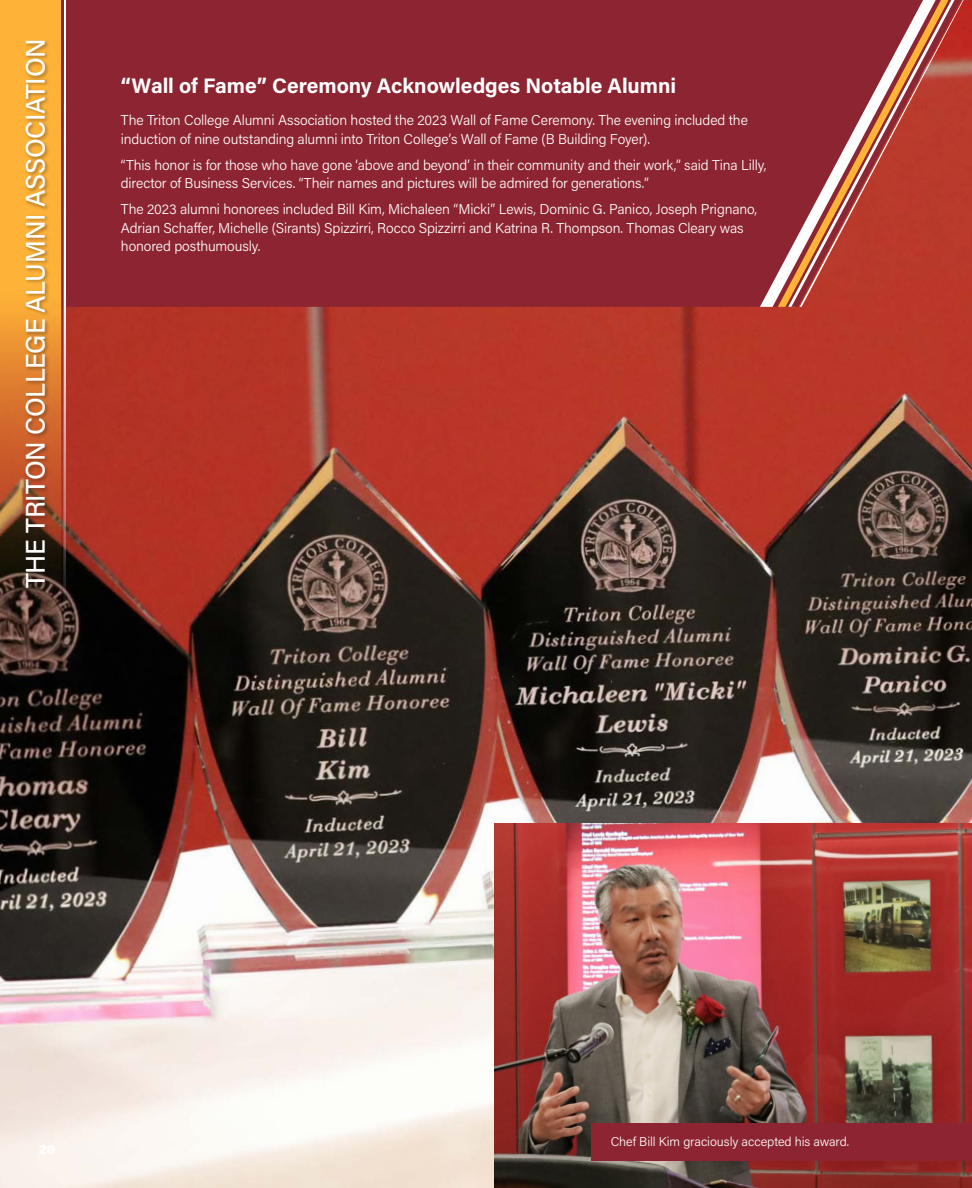
<style>
.page{position:relative;width:972px;height:1188px;background:#fff}
.page>*{position:absolute;margin:0;border:0;box-sizing:border-box;transform-origin:0 0}
.Chapters{font:500 27px "Acumin Pro";letter-spacing:-.01em;color:#fff}
.Titles_2{font:700 21px "Acumin Pro";letter-spacing:-.005em;color:#fff}
.Text{font:300 14.25px/18.8px "Acumin Pro";letter-spacing:-.01em;color:#fff}
.Cutlines{font:300 12.75px "Acumin Pro";letter-spacing:-.005em;color:#fff}
</style>
<div class="page">
<img style="left:0;top:0;width:972px;height:1188px">
<div style="left:66px;top:0;width:694px;height:307px;background:#8d2431"></div>
<svg style="left:760px;top:0;width:176px;height:312px;background:#98343c"></svg>
<svg style="left:791px;top:0;width:173px;height:307px;background:#b14841"></svg>
<img style="left:495px;top:824px;width:477px;height:364px">
<div style="left:592px;top:1123px;width:380px;height:38px;background:#8d2431"></div>
<svg style="left:0;top:0;width:62px;height:665px;background:#c37f31"></svg>
<hr style="left:64px;top:0;width:2px;height:665px;background:#fff">
<hr style="left:62px;top:0;width:2px;height:665px;background:#8d2431">
<div style="left:24px;top:40px;width:26px;height:553px;background:#231f20;opacity:.4"></div>
<p class="Chapters" style="left:17px;top:588px;width:551px;rotate:-90deg">THE TRITON COLLEGE ALUMNI ASSOCIATION</p>
<p class="Titles_2" style="left:121px;top:71px;width:557px">“Wall of Fame” Ceremony Acknowledges Notable Alumni</p>
<p class="Text" style="left:121px;top:111px;width:628px">The Triton College Alumni Association hosted the 2023 Wall of Fame Ceremony. The evening included the induction of nine outstanding alumni into Triton College’s Wall of Fame (B Building Foyer).</p>
<p class="Text" style="left:121px;top:155px;width:647px">“This honor is for those who have gone ‘above and beyond’ in their community and their work,” said Tina Lilly, director of Business Services. “Their names and pictures will be admired for generations.”</p>
<p class="Text" style="left:121px;top:199px;width:638px">The 2023 alumni honorees included Bill Kim, Michaleen “Micki” Lewis, Dominic G. Panico, Joseph Prignano,<br>Adrian Schaffer, Michelle (Sirants) Spizzirri, Rocco Spizzirri and Katrina R. Thompson. Thomas Cleary was honored posthumously.</p>
<p class="Cutlines" style="left:611px;top:1133px;width:240px">Chef Bill Kim graciously accepted his award.</p>
</div>
